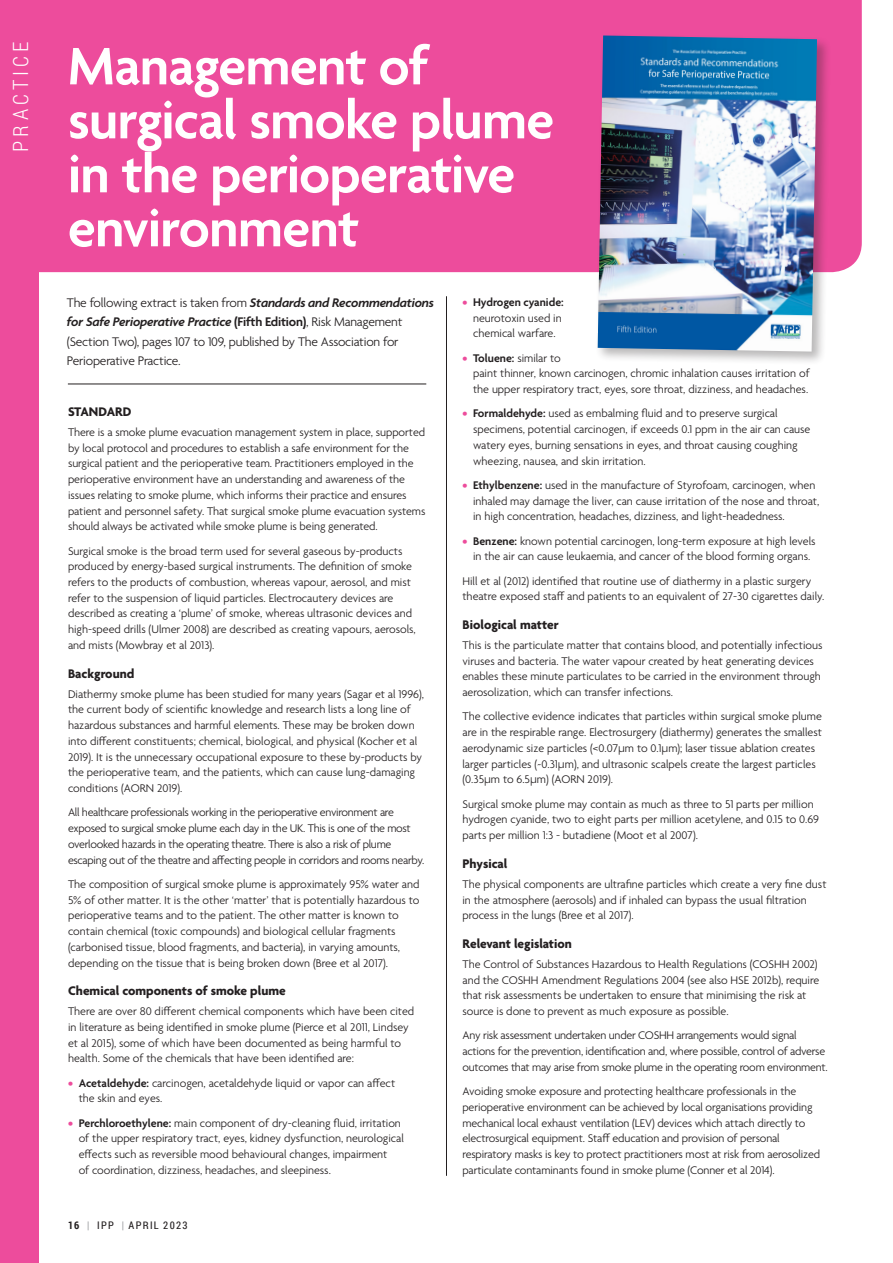
<style>
.page{position:relative;width:893px;height:1263px;background:#fff}
.page>*{position:absolute;margin:0;border:0;box-sizing:border-box;transform-origin:0 0}
.t1{font:600 57px/54px "Agenda";letter-spacing:-.015em;color:#fff}
.t2{font:300 21px "Roboto Condensed";letter-spacing:.19em;color:#fff}
.t3{font:300 13.5px/19.5px "Agenda";letter-spacing:-.015em;color:#231f20}
.t4{font:700 13.5px "Agenda";color:#231f20}
.t5{font:300 12px/15.8px "Agenda";color:#231f20}
.t6{font:300 12px/15.8px "Agenda";letter-spacing:-.025em;color:#231f20}
.t7{font:300 12px/15.8px "Agenda";letter-spacing:-.02em;color:#231f20}
.t8{font:10.5px "Roboto Condensed";letter-spacing:.12em;color:#231f20}
.s1{font-weight:600;font-style:italic}
.s2{font-weight:600}
.s3{font-weight:700;color:#ed4c9c}
.s4{font-weight:700}
.s5{color:#939598}
.s6{font-family:"Poppins";font-size:10.5px}
</style>
<div class="page">
<div style="left:38px;top:0;width:824px;height:272px;background:#ed4c9c"></div>
<div style="left:0;top:0;width:38px;height:1263px;background:#ed4c9c"></div>
<hr style="left:446px;top:296px;width:1px;height:880px;background:#231f20">
<div style="left:595px;top:32px;width:236px;height:334px;background:#231f20;opacity:.32"></div>
<img style="left:598px;top:35px;width:219px;height:317px">
<hr style="left:68px;top:384px;width:358px;height:1px;background:#231f20">
<h2 class="t2" style="left:6px;top:152px;width:112px;rotate:-90deg">PRACTICE</h2>
<h1 class="t1" style="left:68px;top:43px;width:488px">Management of surgical smoke plume in the perioperative environment</h1>
<p class="t3" style="left:67px;top:294px;width:369px">The following extract is taken from <span class="s1">Standards and Recommendations for Safe Perioperative Practice</span> <span class="s2">(Fifth Edition)</span>, Risk Management (Section Two), pages 107 to 109, published by The Association for Perioperative Practice.</p>
<p class="t4" style="left:68px;top:404px;width:65px">STANDARD</p>
<p class="t5" style="left:68px;top:425px;width:359px">There is a smoke plume evacuation management system in place, supported by local protocol and procedures to establish a safe environment for the surgical patient and the perioperative team. Practitioners employed in the perioperative environment have an understanding and awareness of the issues relating to smoke plume, which informs their practice and ensures patient and personnel safety. That surgical smoke plume evacuation systems should always be activated while smoke plume is being generated.</p>
<p class="t5" style="left:68px;top:543px;width:349px">Surgical smoke is the broad term used for several gaseous by-products produced by energy-based surgical instruments. The definition of smoke refers to the products of combustion, whereas vapour, aerosol, and mist refer to the suspension of liquid particles. Electrocautery devices are described as creating a ‘plume’ of smoke, whereas ultrasonic devices and high-speed drills (Ulmer 2008) are described as creating vapours, aerosols, and mists (Mowbray et al 2013).</p>
<p class="t4" style="left:68px;top:666px;width:68px">Background</p>
<p class="t5" style="left:68px;top:687px;width:358px">Diathermy smoke plume has been studied for many years (Sagar et al 1996), the current body of scientific knowledge and research lists a long line of hazardous substances and harmful elements. These may be broken down into different constituents; chemical, biological, and physical (Kocher et al 2019). It is the unnecessary occupational exposure to these by-products by the perioperative team, and the patients, which can cause lung-damaging conditions (AORN 2019).</p>
<p class="t6" style="left:68px;top:805px;width:358px">All healthcare professionals working in the perioperative environment are exposed to surgical smoke plume each day in the UK. This is one of the most overlooked hazards in the operating theatre. There is also a risk of plume escaping out of the theatre and affecting people in corridors and rooms nearby.</p>
<p class="t5" style="left:68px;top:877px;width:353px">The composition of surgical smoke plume is approximately 95% water and 5% of other matter. It is the other ‘matter’ that is potentially hazardous to perioperative teams and to the patient. The other matter is known to contain chemical (toxic compounds) and biological cellular fragments (carbonised tissue, blood fragments, and bacteria), in varying amounts, depending on the tissue that is being broken down (Bree et al 2017).</p>
<p class="t4" style="left:68px;top:983px;width:219px">Chemical components of smoke plume</p>
<p class="t5" style="left:68px;top:1004px;width:348px">There are over 80 different chemical components which have been cited in literature as being identified in smoke plume (Pierce et al 2011, Lindsey et al 2015), some of which have been documented as being harmful to health. Some of the chemicals that have been identified are:</p>
<p class="t5" style="left:79px;top:1076px;width:318px;text-indent:-11px"><span class="s3">•</span> <span class="s2">Acetaldehyde:</span> carcinogen, acetaldehyde liquid or vapor can affect the skin and eyes.</p>
<p class="t5" style="left:79px;top:1116px;width:327px;text-indent:-11px"><span class="s3">•</span> <span class="s2">Perchloroethylene:</span> main component of dry-cleaning fluid, irritation of the upper respiratory tract, eyes, kidney dysfunction, neurological effects such as reversible mood behavioural changes, impairment<br>of coordination, dizziness, headaches, and sleepiness.</p>
<p class="t8" style="left:68px;top:1218px;width:36px"><span class="s4">16</span> <span class="s5">|</span> IPP</p>
<p class="t8" style="left:122px;top:1218px;width:67px"><span class="s5">|</span> april 2023</p>
<p class="t5" style="left:473px;top:295px;width:92px;text-indent:-11px"><span class="s3">•</span> <span class="s2">Hydrogen cyanide: </span>neurotoxin used in chemical warfare.</p>
<p class="t5" style="left:473px;top:351px;width:338px;text-indent:-11px"><span class="s3">•</span> <span class="s2">Toluene:</span> similar to<br>paint thinner, known carcinogen, chromic inhalation causes irritation of the upper respiratory tract, eyes, sore throat, dizziness, and headaches.</p>
<p class="t5" style="left:473px;top:406px;width:339px;text-indent:-11px"><span class="s3">•</span> <span class="s2">Formaldehyde:</span> used as embalming fluid and to preserve surgical specimens, potential carcinogen, if exceeds 0.1 ppm in the air can cause watery eyes, burning sensations in eyes, and throat causing coughing wheezing, nausea, and skin irritation.</p>
<p class="t5" style="left:473px;top:478px;width:348px;text-indent:-11px"><span class="s3">•</span> <span class="s2">Ethylbenzene:</span> used in the manufacture of Styrofoam, carcinogen, when inhaled may damage the liver, can cause irritation of the nose and throat, in high concentration, headaches, dizziness, and light-headedness.</p>
<p class="t5" style="left:462px;top:534px;width:355px;text-align:center"><span class="s3">•</span> <span class="s2">Benzene:</span> known potential carcinogen, long-term exposure at high levels in the air can cause leukaemia, and cancer of the blood forming organs.</p>
<p class="t5" style="left:462px;top:574px;width:363px">Hill et al (2012) identified that routine use of diathermy in a plastic surgery theatre exposed staff and patients to an equivalent of 27-30 cigarettes daily.</p>
<p class="t4" style="left:462px;top:617px;width:98px">Biological matter</p>
<p class="t5" style="left:462px;top:638px;width:361px">This is the particulate matter that contains blood, and potentially infectious viruses and bacteria. The water vapour created by heat generating devices enables these minute particulates to be carried in the environment through aerosolization, which can transfer infections.</p>
<p class="t5" style="left:462px;top:709px;width:361px">The collective evidence indicates that particles within surgical smoke plume are in the respirable range. Electrosurgery (diathermy) generates the smallest aerodynamic size particles (&lt;0.07<span class="s6">µ</span> m to 0.1<span class="s6">µ</span> m); laser tissue ablation creates larger particles (~0.31<span class="s6">µ</span> m), and ultrasonic scalpels create the largest particles (0.35<span class="s6">µ</span> m to 6.5<span class="s6">µ</span> m) (AORN 2019).</p>
<p class="t5" style="left:462px;top:797px;width:358px">Surgical smoke plume may contain as much as three to 51 parts per million hydrogen cyanide, two to eight parts per million acetylene, and 0.15 to 0.69 parts per million 1:3 - butadiene (Moot et al 2007).</p>
<p class="t4" style="left:462px;top:856px;width:46px">Physical</p>
<p class="t5" style="left:462px;top:877px;width:366px">The physical components are ultrafine particles which create a very fine dust in the atmosphere (aerosols) and if inhaled can bypass the usual filtration process in the lungs (Bree et al 2017).</p>
<p class="t4" style="left:462px;top:936px;width:111px">Relevant legislation</p>
<p class="t5" style="left:462px;top:957px;width:358px">The Control of Substances Hazardous to Health Regulations (COSHH 2002) and the COSHH Amendment Regulations 2004 (see also HSE 2012b), require that risk assessments be undertaken to ensure that minimising the risk at source is done to prevent as much exposure as possible.</p>
<p class="t7" style="left:462px;top:1028px;width:367px">Any risk assessment undertaken under COSHH arrangements would signal actions for the prevention, identification and, where possible, control of adverse outcomes that may arise from smoke plume in the operating room environment.</p>
<p class="t5" style="left:462px;top:1084px;width:359px">Avoiding smoke exposure and protecting healthcare professionals in the perioperative environment can be achieved by local organisations providing mechanical local exhaust ventilation (LEV) devices which attach directly to electrosurgical equipment. Staff education and provision of personal respiratory masks is key to protect practitioners most at risk from aerosolized particulate contaminants found in smoke plume (Conner et al 2014).</p>
</div>
